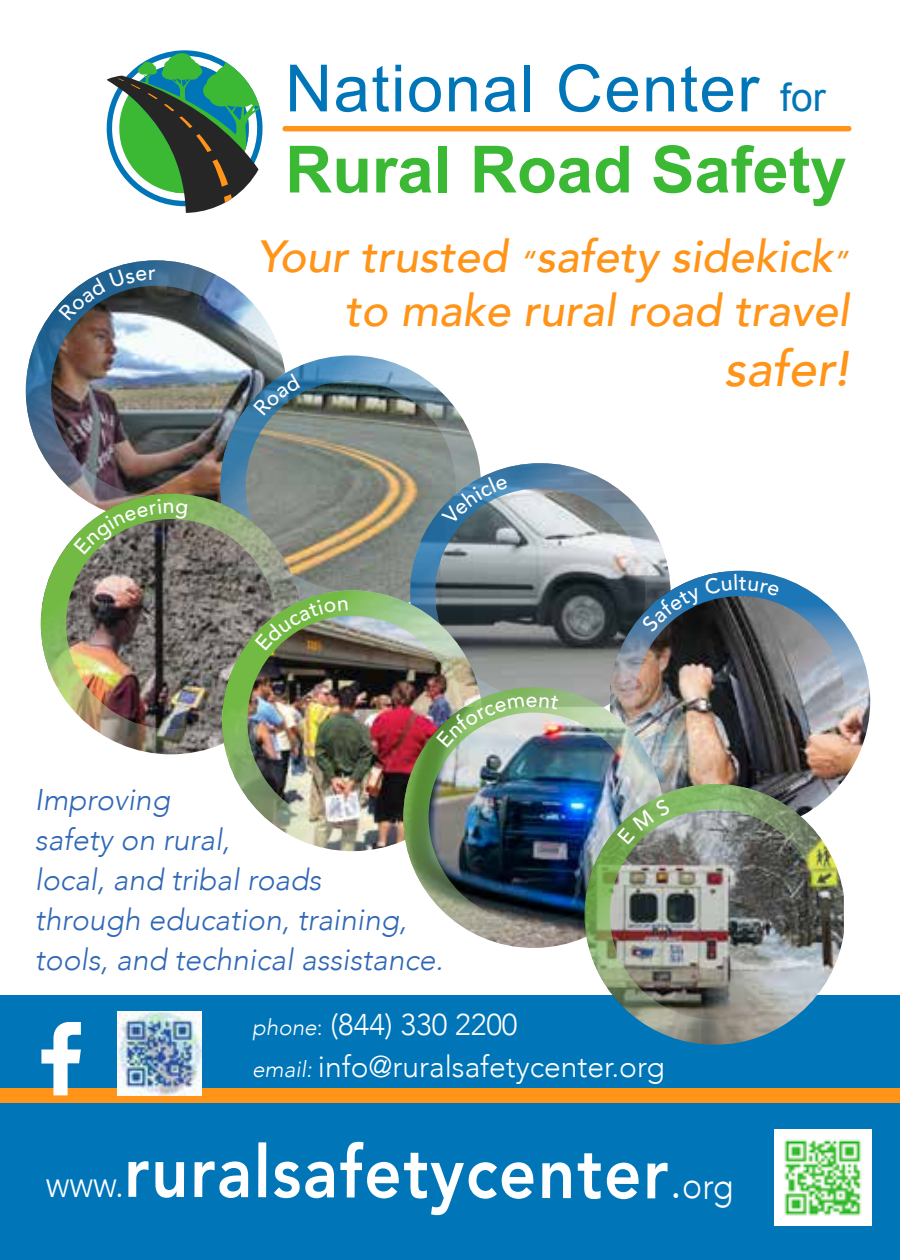
<style>
.page{position:relative;width:900px;height:1260px;background:#fff}
.page>*{position:absolute;margin:0;border:0;box-sizing:border-box;transform-origin:0 0}
.t1{font:800 72.5px "Avenir";letter-spacing:.02em;color:#fff;scale:.9 1}
.t2{font:65.25px "Arial";letter-spacing:.025em;color:#0076b9}
.t3{font:700 65.25px "Arial";color:#3bb935}
.t4{font:italic 500 50px "Avenir";color:#ff9418}
.t5{font:italic 500 45px/54px "Avenir";color:#ff9418;text-align:right}
.t6{font:italic 300 30px/40px "Avenir";color:#3067b7}
.t7{font:300 30px/42px "Avenir";color:#fff}
.s1{font-size:39px}
.s2{font-size:30px}
.s3{font-style:italic;font-size:22.5px}
.s4{font-size:22.5px}
.s5{font-weight:300;font-size:37.5px}
.s6{font-weight:300;font-size:52.75px}
</style>
<div class="page">
<div style="left:0;top:995px;width:900px;height:121px;background:#0076b9"></div>
<div style="left:0;top:1088px;width:900px;height:15px;background:#ff9418"></div>
<div style="left:0;top:1108px;width:900px;height:152px;background:#0076b9"></div>
<div style="left:285px;top:126px;width:564px;height:5px;background:#ff9418"></div>
<svg style="left:106px;top:50px;width:157px;height:163px"></svg>
<svg style="left:41px;top:1022px;width:40px;height:73px"></svg>
<img style="left:117px;top:1011px;width:84px;height:84px">
<img style="left:774px;top:1129px;width:97px;height:97px">
<img style="left:26px;top:260px;width:256px;height:234px">
<img style="left:220px;top:356px;width:259px;height:234px">
<svg style="left:410px;top:463px;width:259px;height:224px;background:#8c979d"></svg>
<img style="left:610px;top:571px;width:260px;height:213px">
<img style="left:41px;top:494px;width:260px;height:260px">
<img style="left:222px;top:590px;width:261px;height:261px">
<img style="left:403px;top:687px;width:261px;height:261px">
<img style="left:585px;top:784px;width:259px;height:261px">
<svg style="left:58px;top:269px;width:97px;height:52px"></svg>
<svg style="left:253px;top:373px;width:47px;height:43px;background:#437390"></svg>
<svg style="left:441px;top:477px;width:67px;height:48px;background:#57829d"></svg>
<svg style="left:641px;top:574px;width:139px;height:58px;background:#3b617e"></svg>
<svg style="left:73px;top:498px;width:114px;height:56px;background:#7f9b66"></svg>
<svg style="left:255px;top:599px;width:93px;height:52px;background:#729052"></svg>
<img style="left:436px;top:695px;width:123px;height:53px">
<svg style="left:617px;top:799px;width:54px;height:45px;background:#83a774"></svg>
<h2 class="t2" style="left:285px;top:46px;width:542px">National Center <span class="s1">for</span></h2>
<h2 class="t3" style="left:285px;top:126px;width:563px">Rural Road Safety</h2>
<h3 class="t5" style="left:257px;top:230px;width:594px">Your trusted <span class="s2">“</span>safety sidekick<span class="s2">” </span>to make rural road travel</h3>
<h3 class="t4" style="left:724px;top:338px;width:127px">safer!</h3>
<p class="t6" style="left:35px;top:780px;width:410px">Improving<br>safety on rural,<br>local, and tribal roads<br>through education, training, tools, and technical assistance.</p>
<p class="t7" style="left:252px;top:1004px;width:414px"><span class="s3">phone</span><span class="s4">:</span> (844) 330 2200<br><span class="s3">email:</span> info@ruralsafetycenter.org</p>
<h1 class="t1" style="left:46px;top:1116px;width:766px"><span class="s5">www.</span>ruralsafetycenter<span class="s6">.</span><span class="s5">org</span></h1>
</div>
